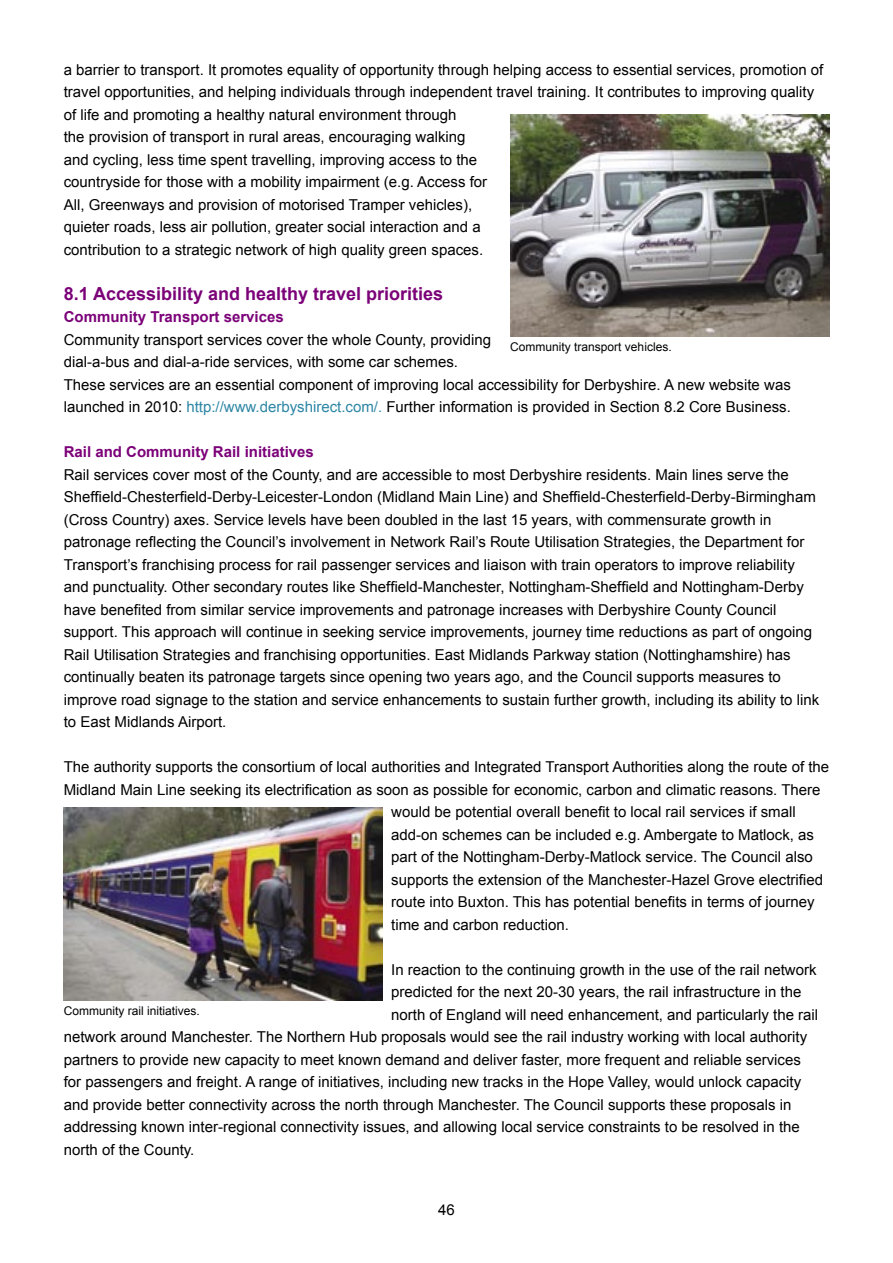
<style>
.page{position:relative;width:893px;height:1263px;background:#fff}
.page>*{position:absolute;margin:0;border:0;box-sizing:border-box;transform-origin:0 0}
.t1{font:700 18px "Arial";color:#7b0078}
.t2{font:15px/22.5px "Arial";color:#000}
.t3{font:700 15px "Arial";color:#7b0078}
.t4{font:12px "Arial";color:#000}
.s1{color:#2d86a5}
</style>
<div class="page">
<img style="left:510px;top:115px;width:319px;height:222px">
<img style="left:64px;top:808px;width:319px;height:192px">
<p class="t2" style="left:64px;top:58px;width:761px">a barrier to transport. It promotes equality of opportunity through helping access to essential services, promotion of travel opportunities, and helping individuals through independent travel training. It contributes to improving quality of life and promoting a healthy natural environment through<br>the provision of transport in rural areas, encouraging walking<br>and cycling, less time spent travelling, improving access to the<br>countryside for those with a mobility impairment (e.g. Access for<br>All, Greenways and provision of motorised Tramper vehicles),<br>quieter roads, less air pollution, greater social interaction and a<br>contribution to a strategic network of high quality green spaces.</p>
<p class="t1" style="left:64px;top:283px;width:381px">8.1 Accessibility and healthy travel priorities</p>
<p class="t3" style="left:64px;top:309px;width:222px">Community Transport services</p>
<p class="t2" style="left:64px;top:328px;width:429px">Community transport services cover the whole County, providing dial-a-bus and dial-a-ride services, with some car schemes.</p>
<p class="t2" style="left:64px;top:373px;width:728px">These services are an essential component of improving local accessibility for Derbyshire. A new website was launched in 2010: <span class="s1">http://www.derbyshirect.com/.</span> Further information is provided in Section 8.2 Core Business.</p>
<p class="t3" style="left:64px;top:444px;width:252px">Rail and Community Rail initiatives</p>
<p class="t2" style="left:64px;top:463px;width:757px">Rail services cover most of the County, and are accessible to most Derbyshire residents. Main lines serve the Sheffield-Chesterfield-Derby-Leicester-London (Midland Main Line) and Sheffield-Chesterfield-Derby-Birmingham (Cross Country) axes. Service levels have been doubled in the last 15 years, with commensurate growth in patronage reflecting the Council’s involvement in Network Rail’s Route Utilisation Strategies, the Department for Transport’s franchising process for rail passenger services and liaison with train operators to improve reliability and punctuality. Other secondary routes like Sheffield-Manchester, Nottingham-Sheffield and Nottingham-Derby have benefited from similar service improvements and patronage increases with Derbyshire County Council support. This approach will continue in seeking service improvements, journey time reductions as part of ongoing Rail Utilisation Strategies and franchising opportunities. East Midlands Parkway station (Nottinghamshire) has continually beaten its patronage targets since opening two years ago, and the Council supports measures to improve road signage to the station and service enhancements to sustain further growth, including its ability to link to East Midlands Airport.</p>
<p class="t2" style="left:64px;top:756px;width:767px">The authority supports the consortium of local authorities and Integrated Transport Authorities along the route of the</p>
<p class="t2" style="left:64px;top:778px;width:758px">Midland Main Line seeking its electrification as soon as possible for economic, carbon and climatic reasons. There</p>
<p class="t2" style="left:391px;top:801px;width:406px">would be potential overall benefit to local rail services if small</p>
<p class="t2" style="left:391px;top:823px;width:424px">add-on schemes can be included e.g. Ambergate to Matlock, as</p>
<p class="t2" style="left:391px;top:846px;width:423px">part of the Nottingham-Derby-Matlock service. The Council also</p>
<p class="t2" style="left:391px;top:868px;width:433px">supports the extension of the Manchester-Hazel Grove electrified</p>
<p class="t2" style="left:391px;top:891px;width:425px">route into Buxton. This has potential benefits in terms of journey</p>
<p class="t2" style="left:391px;top:913px;width:179px">time and carbon reduction.</p>
<p class="t2" style="left:391px;top:958px;width:427px">In reaction to the continuing growth in the use of the rail network</p>
<p class="t2" style="left:391px;top:981px;width:412px">predicted for the next 20-30 years, the rail infrastructure in the</p>
<p class="t2" style="left:391px;top:1003px;width:428px">north of England will need enhancement, and particularly the rail</p>
<p class="t2" style="left:64px;top:1026px;width:745px">network around Manchester. The Northern Hub proposals would see the rail industry working with local authority</p>
<p class="t2" style="left:64px;top:1048px;width:739px">partners to provide new capacity to meet known demand and deliver faster, more frequent and reliable services</p>
<p class="t2" style="left:64px;top:1071px;width:739px">for passengers and freight. A range of initiatives, including new tracks in the Hope Valley, would unlock capacity</p>
<p class="t2" style="left:64px;top:1093px;width:729px">and provide better connectivity across the north through Manchester. The Council supports these proposals in</p>
<p class="t2" style="left:64px;top:1116px;width:738px">addressing known inter-regional connectivity issues, and allowing local service constraints to be resolved in the</p>
<p class="t2" style="left:64px;top:1138px;width:132px">north of the County.</p>
<p class="t4" style="left:510px;top:340px;width:163px">Community transport vehicles.</p>
<p class="t4" style="left:64px;top:1004px;width:138px">Community rail initiatives.</p>
<p class="t2" style="left:438px;top:1199px;width:18px">46</p>
</div>
